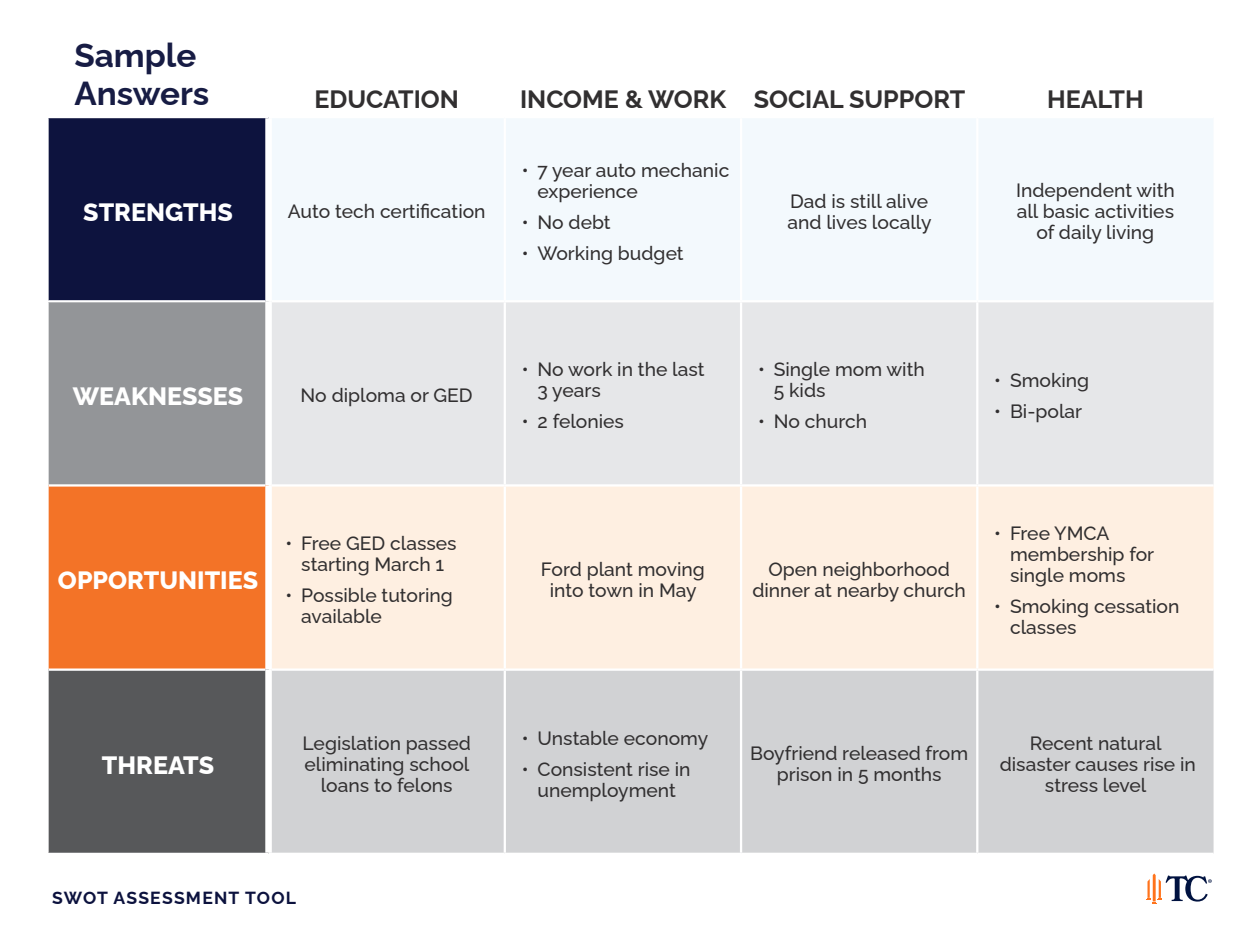
<style>
.page{position:relative;width:1260px;height:945px;background:#fff}
.page>*{position:absolute;margin:0;border:0;box-sizing:border-box;transform-origin:0 0}
.t1{font:700 33.25px/38.5px "Raleway";color:#171c44}
.t2{font:700 25.03px "Raleway";color:#312f30}
.t3{font:800 25.03px "Raleway";color:#fff}
.t4{font:500 19.25px/21px "Raleway";color:#312f30;text-align:center}
.t5{font:700 17.5px "Raleway";letter-spacing:.07em;color:#0c123e}
</style>
<div class="page">
<div style="left:48px;top:117px;width:221px;height:184px;background:#0d133e"></div>
<div style="left:272px;top:119px;width:941px;height:181px;background:#f3f9fd"></div>
<div style="left:48px;top:301px;width:221px;height:184px;background:#939598"></div>
<div style="left:272px;top:302px;width:942px;height:182px;background:#e6e7e9"></div>
<div style="left:48px;top:485px;width:221px;height:185px;background:#f37327"></div>
<div style="left:272px;top:487px;width:942px;height:181px;background:#feefe1"></div>
<div style="left:48px;top:670px;width:221px;height:184px;background:#57585a"></div>
<div style="left:272px;top:671px;width:942px;height:182px;background:#d1d2d4"></div>
<hr style="left:46px;top:116px;width:223px;height:2px;background:#fff">
<hr style="left:504px;top:118px;width:2px;height:182px;background:#fff">
<hr style="left:740px;top:118px;width:2px;height:182px;background:#fff">
<hr style="left:976px;top:118px;width:2px;height:182px;background:#fff">
<hr style="left:504px;top:302px;width:2px;height:182px;background:#fff">
<hr style="left:740px;top:302px;width:2px;height:182px;background:#fff">
<hr style="left:976px;top:302px;width:2px;height:182px;background:#fff">
<hr style="left:49px;top:484px;width:216px;height:3px;background:#fff">
<hr style="left:504px;top:487px;width:2px;height:181px;background:#fff">
<hr style="left:740px;top:487px;width:2px;height:181px;background:#fff">
<hr style="left:976px;top:487px;width:2px;height:181px;background:#fff">
<hr style="left:49px;top:668px;width:216px;height:3px;background:#fff">
<hr style="left:504px;top:671px;width:2px;height:182px;background:#fff">
<hr style="left:740px;top:671px;width:2px;height:182px;background:#fff">
<hr style="left:976px;top:671px;width:2px;height:182px;background:#fff">
<hr style="left:46px;top:300px;width:219px;height:2px;background:#fff">
<hr style="left:46px;top:118px;width:3px;height:182px;background:#fff">
<hr style="left:46px;top:302px;width:3px;height:183px;background:#fff">
<hr style="left:46px;top:485px;width:3px;height:185px;background:#fff">
<hr style="left:46px;top:670px;width:3px;height:183px;background:#fff">
<hr style="left:46px;top:853px;width:223px;height:2px;background:#fff">
<div style="left:265px;top:118px;width:7px;height:183px;background:#fff"></div>
<div style="left:265px;top:485px;width:7px;height:185px;background:#fff"></div>
<div style="left:265px;top:301px;width:7px;height:184px;background:#fff"></div>
<div style="left:265px;top:670px;width:7px;height:183px;background:#fff"></div>
<svg style="left:1147px;top:873px;width:65px;height:31px"></svg>
<p class="t1" style="left:74px;top:32px;width:136px">Sample<br>Answers</p>
<p class="t2" style="left:314px;top:79px;width:146px">EDUCATION</p>
<p class="t2" style="left:520px;top:79px;width:208px">INCOME &amp; WORK</p>
<p class="t2" style="left:754px;top:79px;width:213px">SOCIAL SUPPORT</p>
<p class="t2" style="left:1047px;top:79px;width:98px">HEALTH</p>
<p class="t3" style="left:83px;top:192px;width:151px">STRENGTHS</p>
<p class="t4" style="left:288px;top:199px;width:199px">Auto tech certification</p>
<p class="t4" style="left:538px;top:157px;width:193px;text-align:left;text-indent:-16px">• 7 year auto mechanic experience</p>
<p class="t4" style="left:522px;top:209px;width:90px">• No debt</p>
<p class="t4" style="left:522px;top:240px;width:163px">• Working budget</p>
<p class="t4" style="left:787px;top:188px;width:146px;text-align:left">Dad is still alive and lives locally</p>
<p class="t4" style="left:1016px;top:178px;width:160px">Independent with all basic activities of daily living</p>
<p class="t3" style="left:73px;top:376px;width:172px">WEAKNESSES</p>
<p class="t4" style="left:301px;top:383px;width:174px">No diploma or GED</p>
<p class="t3" style="left:58px;top:561px;width:202px">OPPORTUNITIES</p>
<p class="t4" style="left:286px;top:531px;width:173px">• Free GED classes starting March 1</p>
<p class="t4" style="left:301px;top:583px;width:153px;text-align:left;text-indent:-16px">• Possible tutoring available</p>
<p class="t4" style="left:538px;top:357px;width:169px;text-align:left;text-indent:-16px">• No work in the last<br>3 years</p>
<p class="t4" style="left:522px;top:409px;width:104px">• 2 felonies</p>
<p class="t4" style="left:774px;top:357px;width:153px;text-align:left;text-indent:-16px">• Single mom with<br>5 kids</p>
<p class="t4" style="left:758px;top:409px;width:111px">• No church</p>
<p class="t4" style="left:994px;top:367px;width:96px">• Smoking</p>
<p class="t4" style="left:994px;top:399px;width:89px">• Bi-polar</p>
<p class="t4" style="left:541px;top:557px;width:166px">Ford plant moving into town in May</p>
<p class="t4" style="left:752px;top:557px;width:215px">Open neighborhood dinner at nearby church</p>
<p class="t4" style="left:1010px;top:520px;width:146px;text-align:left;text-indent:-16px">• Free YMCA membership for single moms</p>
<p class="t4" style="left:1010px;top:593px;width:171px;text-align:left;text-indent:-16px">• Smoking cessation classes</p>
<p class="t3" style="left:102px;top:745px;width:114px">THREATS</p>
<p class="t4" style="left:303px;top:730px;width:170px">Legislation passed eliminating school loans to felons</p>
<p class="t4" style="left:522px;top:725px;width:188px">• Unstable economy</p>
<p class="t4" style="left:522px;top:756px;width:170px">• Consistent rise in unemployment</p>
<p class="t5" style="left:52px;top:884px;width:245px">SWOT ASSESSMENT TOOL</p>
<p class="t4" style="left:750px;top:741px;width:220px">Boyfriend released from prison in 5 months</p>
<p class="t4" style="left:1000px;top:730px;width:198px">Recent natural disaster causes rise in stress level</p>
</div>
